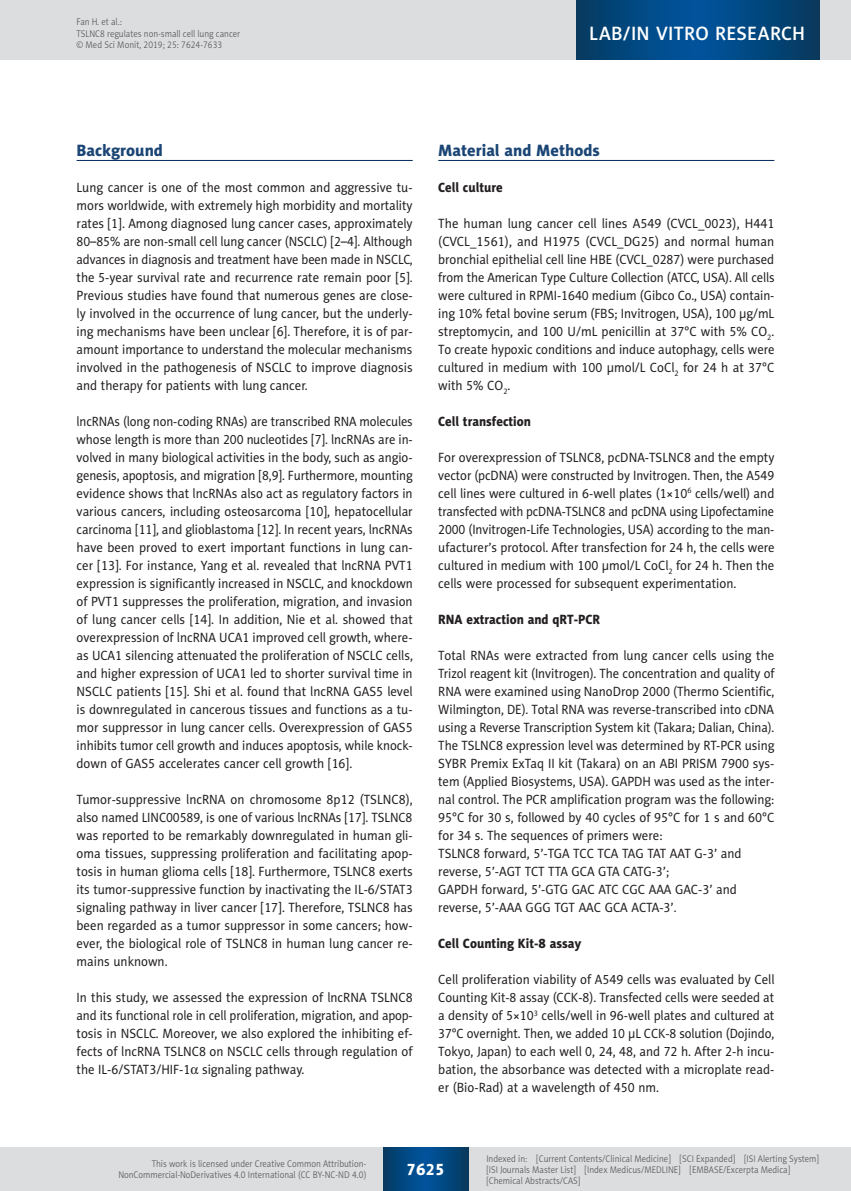
<style>
.page{position:relative;width:851px;height:1191px;background:#fff}
.page>*{position:absolute;margin:0;border:0;box-sizing:border-box;transform-origin:0 0}
.t1{font:19.5px "Naomi Sans EFN Medium";letter-spacing:.01em;color:#fff}
.MSM_Headline_1{font:16.5px "Naomi Sans EFN Heavy";color:#1a4574}
.t2{font:16.5px "Naomi Sans EFN Heavy";color:#fff}
.MSM_Body{font:13.5px/18px "Naomi Sans EFN";color:#231f20;text-align:justify;scale:.95 1}
.MSM_Body-2{font:13.5px/18px "Naomi Sans EFN";color:#231f20;text-align:justify;scale:.93 1}
.MSM_Body_no_before{font:13.5px "Naomi Sans EFN";color:#231f20;scale:.95 1}
.MSM_Headline_2{font:13.5px "Naomi Sans EFN Heavy";color:#231f20;scale:.95 1}
.MSM_pagina_zywa{font:9.75px/11.2px "Naomi Sans EFN Light";color:#57585a;scale:.9 1}
.MSM_pagina_sygnatura{font:9.75px "Naomi Sans EFN Light";color:#57585a;scale:.9 1}
.s1{font-family:"Standard Sym L"}
</style>
<div class="page">
<hr style="left:77px;top:160px;width:335px;height:1px;background:#00295c">
<hr style="left:438px;top:160px;width:336px;height:1px;background:#00295c">
<div style="left:0;top:1148px;width:850px;height:43px;background:#dcdddf"></div>
<svg style="left:383px;top:1147px;width:85px;height:43px;background:#02477e"></svg>
<div style="left:0;top:0;width:850px;height:60px;background:#dcdddf"></div>
<svg style="left:576px;top:0;width:243px;height:60px;background:#02477e"></svg>
<p class="MSM_pagina_zywa" style="left:77px;top:16px;width:183px">Fan H. et al.:<br>TSLNC8 regulates non-small cell lung cancer</p>
<p class="MSM_pagina_sygnatura" style="left:77px;top:39px;width:163px">© Med Sci Monit, 2019; 25: 7624-7633</p>
<h1 class="t1" style="left:589px;top:22px;width:217px">LAB/IN VITRO RESEARCH</h1>
<p class="MSM_Headline_1" style="left:77px;top:140px;width:88px">Background</p>
<p class="MSM_Body" style="left:77px;top:178px;width:355px">Lung cancer is one of the most common and aggressive tu&shy;mors worldwide, with extremely high morbidity and mortality rates [1]. Among diagnosed lung cancer cases, approximately 80–85% are non-small cell lung cancer (NSCLC) [2–4]. Although advances in diagnosis and treatment have been made in NSCLC, the 5-year survival rate and recurrence rate remain poor [5].<br>Previous studies have found that numerous genes are close&shy;ly involved in the occurrence of lung cancer, but the underly&shy;ing mechanisms have been unclear [6]. Therefore, it is of par&shy;amount importance to understand the molecular mechanisms involved in the pathogenesis of NSCLC to improve diagnosis and therapy for patients with lung cancer.</p>
<p class="MSM_Body-2" style="left:77px;top:412px;width:363px">lncRNAs (long non-coding RNAs) are transcribed RNA molecules whose length is more than 200 nucleotides [7]. lncRNAs are in&shy;volved in many biological activities in the body, such as angio&shy;genesis, apoptosis, and migration [8,9]. Furthermore, mounting evidence shows that lncRNAs also act as regulatory factors in various cancers, including osteosarcoma [10], hepatocellular carcinoma [11], and glioblastoma [12]. In recent years, lncRNAs have been proved to exert important functions in lung can&shy;cer [13]. For instance, Yang et al. revealed that lncRNA PVT1 expression is significantly increased in NSCLC, and knockdown of PVT1 suppresses the proliferation, migration, and invasion of lung cancer cells [14]. In addition, Nie et al. showed that overexpression of lncRNA UCA1 improved cell growth, where&shy;as UCA1 silencing attenuated the proliferation of NSCLC cells, and higher expression of UCA1 led to shorter survival time in NSCLC patients [15]. Shi et al. found that lncRNA GAS5 level is downregulated in cancerous tissues and functions as a tu&shy;mor suppressor in lung cancer cells. Overexpression of GAS5 inhibits tumor cell growth and induces apoptosis, while knock&shy;down of GAS5 accelerates cancer cell growth [16].</p>
<p class="MSM_Body" style="left:77px;top:790px;width:355px">Tumor-suppressive lncRNA on chromosome 8p12 (TSLNC8), also named LINC00589, is one of various lncRNAs [17]. TSLNC8 was reported to be remarkably downregulated in human gli&shy;oma tissues, suppressing proliferation and facilitating apop&shy;tosis in human glioma cells [18]. Furthermore, TSLNC8 exerts its tumor-suppressive function by inactivating the IL-6/STAT3 signaling pathway in liver cancer [17]. Therefore, TSLNC8 has been regarded as a tumor suppressor in some cancers; how&shy;ever, the biological role of TSLNC8 in human lung cancer re&shy;mains unknown.</p>
<p class="MSM_Body" style="left:77px;top:988px;width:355px">In this study, we assessed the expression of lncRNA TSLNC8 and its functional role in cell proliferation, migration, and apop&shy;tosis in NSCLC. Moreover, we also explored the inhibiting ef&shy;fects of lncRNA TSLNC8 on NSCLC cells through regulation of the IL-6/STAT3/HIF-1<span class="s1">a</span> signaling pathway.</p>
<p class="MSM_Headline_1" style="left:438px;top:140px;width:163px">Material and Methods</p>
<p class="MSM_Headline_2" style="left:438px;top:179px;width:69px">Cell culture</p>
<p class="MSM_Body" style="left:438px;top:214px;width:355px">The human lung cancer cell lines A549 (CVCL_0023), H441 (CVCL_1561), and H1975 (CVCL_DG25) and normal human bronchial epithelial cell line HBE (CVCL_0287) were purchased from the American Type Culture Collection (ATCC, USA). All cells were cultured in RPMI-1640 medium (Gibco Co., USA) contain&shy;ing 10% fetal bovine serum (FBS; Invitrogen, USA), 100 μg/mL streptomycin, and 100 U/mL penicillin at 37°C with 5% CO<sub>2</sub>.<br>To create hypoxic conditions and induce autophagy, cells were cultured in medium with 100 μmol/L CoCl<sub>2</sub> for 24 h at 37°C with 5% CO<sub>2</sub>.</p>
<p class="MSM_Headline_2" style="left:438px;top:413px;width:99px">Cell transfection</p>
<p class="MSM_Body" style="left:438px;top:448px;width:355px">For overexpression of TSLNC8, pcDNA-TSLNC8 and the empty vector (pcDNA) were constructed by Invitrogen. Then, the A549 cell lines were cultured in 6-well plates (1×10<sup>6</sup> cells/well) and transfected with pcDNA-TSLNC8 and pcDNA using Lipofectamine 2000 (Invitrogen-Life Technologies, USA) according to the man&shy;ufacturer’s protocol. After transfection for 24 h, the cells were cultured in medium with 100 μmol/L CoCl<sub>2</sub> for 24 h. Then the cells were processed for subsequent experimentation.</p>
<p class="MSM_Headline_2" style="left:438px;top:611px;width:172px">RNA extraction and qRT-PCR</p>
<p class="MSM_Body" style="left:438px;top:646px;width:355px">Total RNAs were extracted from lung cancer cells using the Trizol reagent kit (Invitrogen). The concentration and quality of RNA were examined using NanoDrop 2000 (Thermo Scientific, Wilmington, DE). Total RNA was reverse-transcribed into cDNA using a Reverse Transcription System kit (Takara; Dalian, China).<br>The TSLNC8 expression level was determined by RT-PCR using SYBR Premix ExTaq II kit (Takara) on an ABI PRISM 7900 sys&shy;tem (Applied Biosystems, USA). GAPDH was used as the inter&shy;nal control. The PCR amplification program was the following:<br>95°C for 30 s, followed by 40 cycles of 95°C for 1 s and 60°C for 34 s. The sequences of primers were:</p>
<p class="MSM_Body_no_before" style="left:438px;top:845px;width:321px">TSLNC8 forward, 5’-TGA TCC TCA TAG TAT AAT G-3’ and</p>
<p class="MSM_Body_no_before" style="left:438px;top:863px;width:245px">reverse, 5’-AGT TCT TTA GCA GTA CATG-3’;</p>
<p class="MSM_Body_no_before" style="left:438px;top:881px;width:316px">GAPDH forward, 5’-GTG GAC ATC CGC AAA GAC-3’ and</p>
<p class="MSM_Body_no_before" style="left:438px;top:899px;width:252px">reverse, 5’-AAA GGG TGT AAC GCA ACTA-3’.</p>
<p class="MSM_Headline_2" style="left:438px;top:935px;width:152px">Cell Counting Kit-8 assay</p>
<p class="MSM_Body" style="left:438px;top:970px;width:355px">Cell proliferation viability of A549 cells was evaluated by Cell Counting Kit-8 assay (CCK-8). Transfected cells were seeded at a density of 5×10<sup>3</sup> cells/well in 96-well plates and cultured at 37°C overnight. Then, we added 10 μL CCK-8 solution (Dojindo, Tokyo, Japan) to each well 0, 24, 48, and 72 h. After 2-h incu&shy;bation, the absorbance was detected with a microplate read&shy;er (Bio-Rad) at a wavelength of 450 nm.</p>
<p class="MSM_pagina_zywa" style="left:118px;top:1158px;width:277px;text-align:right">This work is licensed under Creative Common Attribution-<br>NonCommercial-NoDerivatives 4.0 International (CC BY-NC-ND 4.0)</p>
<p class="t2" style="left:406px;top:1159px;width:40px">7625</p>
<p class="MSM_pagina_zywa" style="left:486px;top:1152px;width:371px">Indexed in: [Current Contents/Clinical Medicine] [SCI Expanded] [ISI Alerting System] [ISI Journals Master List] [Index Medicus/MEDLINE] [EMBASE/Excerpta Medica] [Chemical Abstracts/CAS]</p>
</div>
